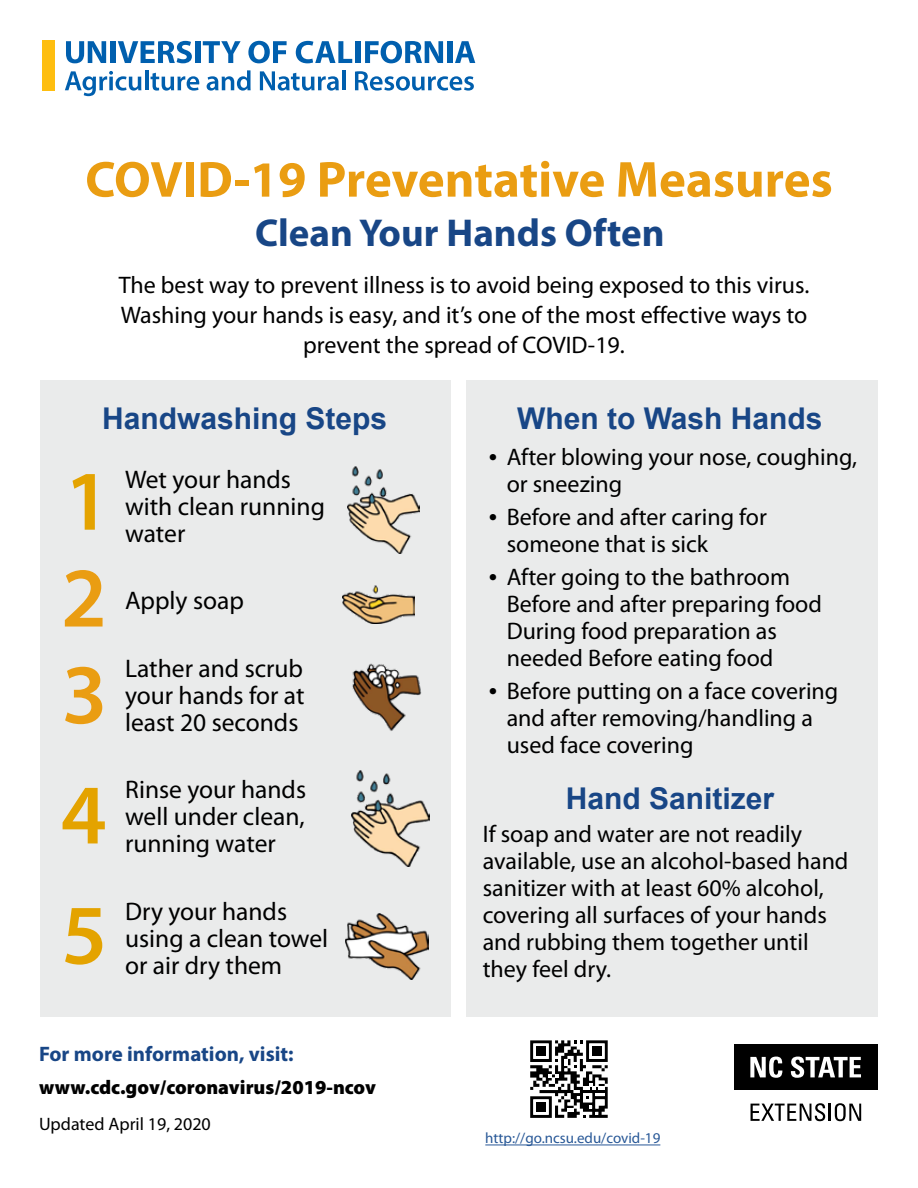
<style>
.page{position:relative;width:918px;height:1188px;background:#fff}
.page>*{position:absolute;margin:0;border:0;box-sizing:border-box;transform-origin:0 0}
.t1{font:700 51px "Myriad Pro";color:#ea9d12}
.t2{font:700 39px "Myriad Pro";color:#184686}
.t3{font:700 30px "Arial";color:#184686}
.t4{font:25.5px/27px "Myriad Pro";color:#000}
.t5{font:24px/27px "Myriad Pro";color:#000}
.t6{font:700 21px "Myriad Pro";color:#184686}
.t7{font:900 19.8px "Myriad Pro";color:#000}
.t8{font:18px "Myriad Pro";color:#000}
.t9{font:15px "Myriad Pro";color:#285897}
.s1{font-size:30px}
.s2{color:#eaebeb}
</style>
<div class="page">
<svg style="left:66px;top:41px;width:40px;height:22px"></svg>
<div style="left:110px;top:41px;width:5px;height:22px;background:#005fae"></div>
<svg style="left:118px;top:41px;width:74px;height:22px"></svg>
<div style="left:195px;top:41px;width:5px;height:22px;background:#005fae"></div>
<svg style="left:203px;top:41px;width:38px;height:22px"></svg>
<svg style="left:248px;top:41px;width:39px;height:22px"></svg>
<svg style="left:296px;top:41px;width:56px;height:22px"></svg>
<div style="left:356px;top:41px;width:5px;height:22px;background:#005fae"></div>
<svg style="left:365px;top:41px;width:78px;height:22px"></svg>
<div style="left:447px;top:41px;width:5px;height:22px;background:#005fae"></div>
<svg style="left:455px;top:41px;width:20px;height:22px"></svg>
<svg style="left:65px;top:71px;width:76px;height:25px"></svg>
<hr style="left:145px;top:70px;width:3px;height:20px;background:#005fae">
<svg style="left:151px;top:73px;width:48px;height:18px"></svg>
<svg style="left:207px;top:70px;width:44px;height:21px"></svg>
<svg style="left:260px;top:71px;width:79px;height:20px"></svg>
<hr style="left:342px;top:70px;width:4px;height:20px;background:#005fae">
<svg style="left:355px;top:71px;width:119px;height:20px"></svg>
<div style="left:43px;top:41px;width:12px;height:50px;background:#febe10"></div>
<div style="left:466px;top:380px;width:412px;height:636px;background:#eaebeb"></div>
<div style="left:40px;top:380px;width:411px;height:636px;background:#eaebeb"></div>
<svg style="left:530px;top:1040px;width:78px;height:78px"></svg>
<div style="left:536px;top:1047px;width:10px;height:9px;background:#000"></div>
<div style="left:592px;top:1047px;width:10px;height:9px;background:#000"></div>
<div style="left:536px;top:1102px;width:10px;height:10px;background:#000"></div>
<svg style="left:73px;top:474px;width:22px;height:56px"></svg>
<svg style="left:65px;top:570px;width:38px;height:57px"></svg>
<svg style="left:65px;top:667px;width:37px;height:57px"></svg>
<svg style="left:63px;top:788px;width:42px;height:55px"></svg>
<svg style="left:65px;top:908px;width:37px;height:57px"></svg>
<img style="left:347px;top:466px;width:72px;height:88px">
<img style="left:342px;top:585px;width:72px;height:38px">
<img style="left:352px;top:663px;width:70px;height:68px">
<img style="left:351px;top:770px;width:79px;height:97px">
<img style="left:346px;top:913px;width:83px;height:67px">
<hr style="left:485px;top:1145px;width:175px;height:1px;background:#285897">
<div style="left:734px;top:1045px;width:144px;height:45px;background:#000"></div>
<svg style="left:750px;top:1057px;width:32px;height:21px"></svg>
<svg style="left:791px;top:1057px;width:70px;height:21px"></svg>
<svg style="left:751px;top:1103px;width:110px;height:18px"></svg>
<h1 class="t1" style="left:85px;top:146px;width:749px">COVID-19 Preventative Measures</h1>
<h2 class="t2" style="left:255px;top:208px;width:411px">Clean Your Hands Often</h2>
<p class="t5" style="left:119px;top:270px;width:692px;line-height:30px;text-align:center">The best way to prevent illness is to avoid being exposed to this virus.<br>Washing your hands is easy, and it’s one of the most effective ways to prevent the spread of COVID-19.</p>
<p class="t3" style="left:102px;top:398px;width:287px">Handwashing Steps</p>
<p class="t3" style="left:517px;top:398px;width:307px">When to Wash Hands</p>
<p class="t5" style="left:507px;top:443px;width:352px;text-indent:-18px"><span class="s1">•</span> After blowing your nose, coughing, or sneezing</p>
<p class="t5" style="left:507px;top:503px;width:262px;text-indent:-18px"><span class="s1">•</span> Before and after caring for someone that is sick</p>
<p class="t5" style="left:507px;top:563px;width:317px;text-indent:-18px"><span class="s1">•</span> After going to the bathroom<br>Before and after preparing food<br>During food preparation as needed Before eating food</p>
<p class="t5" style="left:507px;top:677px;width:333px;text-indent:-18px"><span class="s1">•</span> Before putting on a face covering and after removing/handling a used face covering</p>
<p class="t4" style="left:125px;top:465px;width:201px;text-indent:-50px"><span class="s2">1.</span> Wet your hands with clean running water</p>
<p class="t4" style="left:76px;top:587px;width:170px"><span class="s2">2.</span> Apply soap</p>
<p class="t4" style="left:125px;top:654px;width:181px;text-align:justify;text-indent:-50px"><span class="s2">3.</span> Lather and scrub your hands for at least 20 seconds</p>
<p class="t4" style="left:125px;top:776px;width:182px;text-align:justify;text-indent:-50px"><span class="s2">4.</span> Rinse your hands well under clean, running water</p>
<p class="t4" style="left:125px;top:897px;width:205px;text-indent:-50px"><span class="s2">5.</span> Dry your hands using a clean towel or air dry them</p>
<p class="t6" style="left:39px;top:1040px;width:256px">For more information, visit:</p>
<p class="t7" style="left:39px;top:1074px;width:339px">www.cdc.gov/coronavirus/2019-ncov</p>
<p class="t8" style="left:39px;top:1113px;width:173px">Updated April 19, 2020</p>
<p class="t3" style="left:566px;top:778px;width:210px">Hand Sanitizer</p>
<p class="t5" style="left:483px;top:820px;width:367px">If soap and water are not readily available, use an alcohol-based hand sanitizer with at least 60% alcohol, covering all surfaces of your hands and rubbing them together until they feel dry.</p>
<p class="t9" style="left:485px;top:1129px;width:177px">http://go.ncsu.edu/covid-19</p>
</div>
